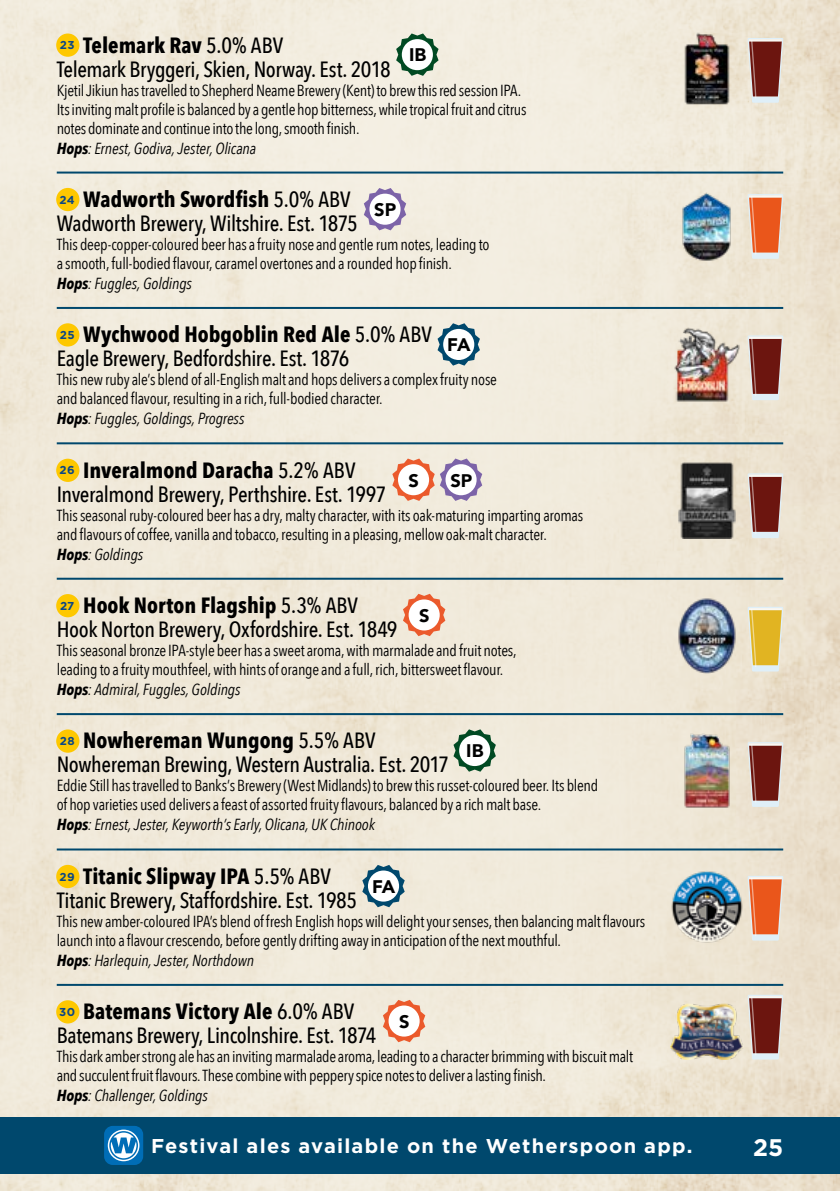
<style>
.page{position:relative;width:840px;height:1191px;background:#fff}
.page>*{position:absolute;margin:0;border:0;box-sizing:border-box;transform-origin:0 0}
.t1{font:700 24px "Gotham";color:#fff}
.t2{font:500 22px/24px "Avenir Next Condensed";letter-spacing:-.02em;color:#000}
.t3{font:700 20px "Gotham";letter-spacing:.06em;color:#fff}
.t4{font:900 18.2px "Avenir";color:#000}
.t5{font:16px/19.4px "Avenir Next Condensed";letter-spacing:-.015em;color:#000}
.t6{font:700 11.4px "Gotham";letter-spacing:.03em;color:#0b4685}
.s1{font-weight:700}
.s2{font-weight:700;font-style:italic}
.s3{font-style:italic}
</style>
<div class="page">
<img style="left:0;top:0;width:839px;height:1191px">
<div style="left:0;top:1117px;width:839px;height:57px;background:#00486d"></div>
<div style="left:104px;top:1125px;width:39px;height:40px;background:#006db6;border-radius:9px"></div>
<svg style="left:108px;top:1129px;width:31px;height:32px"></svg>
<hr style="left:57px;top:171px;width:725px;height:2px;background:#00486d">
<hr style="left:57px;top:307px;width:725px;height:2px;background:#00486d">
<hr style="left:57px;top:442px;width:725px;height:2px;background:#00486d">
<hr style="left:57px;top:578px;width:725px;height:2px;background:#00486d">
<hr style="left:57px;top:713px;width:725px;height:2px;background:#00486d">
<hr style="left:57px;top:848px;width:725px;height:2px;background:#00486d">
<hr style="left:57px;top:984px;width:725px;height:2px;background:#00486d">
<div style="left:56px;top:34px;width:23px;height:23px;background:#fec800;border-radius:50%"></div>
<img style="left:682px;top:30px;width:48px;height:77px">
<svg style="left:747px;top:38px;width:35px;height:65px;background:#945a54"></svg>
<div style="left:56px;top:188px;width:23px;height:23px;background:#fec800;border-radius:50%"></div>
<img style="left:681px;top:191px;width:50px;height:71px">
<svg style="left:747px;top:194px;width:35px;height:65px;background:#e9855c"></svg>
<div style="left:56px;top:323px;width:23px;height:23px;background:#fec800;border-radius:50%"></div>
<img style="left:672px;top:327px;width:68px;height:76px">
<svg style="left:747px;top:335px;width:35px;height:65px;background:#945a54"></svg>
<div style="left:56px;top:459px;width:23px;height:23px;background:#fec800;border-radius:50%"></div>
<img style="left:678px;top:462px;width:56px;height:76px">
<svg style="left:747px;top:473px;width:35px;height:65px;background:#935954"></svg>
<div style="left:56px;top:594px;width:23px;height:23px;background:#fec800;border-radius:50%"></div>
<img style="left:677px;top:597px;width:58px;height:76px">
<svg style="left:747px;top:607px;width:35px;height:64px;background:#e3c55f"></svg>
<div style="left:56px;top:729px;width:23px;height:23px;background:#fec800;border-radius:50%"></div>
<img style="left:682px;top:733px;width:48px;height:76px">
<svg style="left:747px;top:742px;width:35px;height:65px;background:#935954"></svg>
<div style="left:56px;top:865px;width:23px;height:23px;background:#fec800;border-radius:50%"></div>
<img style="left:669px;top:869px;width:74px;height:74px">
<svg style="left:747px;top:876px;width:35px;height:64px;background:#e9845a"></svg>
<div style="left:56px;top:1000px;width:23px;height:23px;background:#fec800;border-radius:50%"></div>
<img style="left:669px;top:1003px;width:74px;height:57px">
<svg style="left:747px;top:994px;width:35px;height:65px;background:#935954"></svg>
<svg style="left:437px;top:323px;width:42px;height:43px"></svg>
<div style="left:443px;top:329px;width:31px;height:31px;background:#fff;border-radius:50%"></div>
<svg style="left:362px;top:865px;width:42px;height:42px"></svg>
<div style="left:368px;top:870px;width:31px;height:31px;background:#fff;border-radius:50%"></div>
<svg style="left:396px;top:33px;width:42px;height:43px"></svg>
<div style="left:401px;top:39px;width:31px;height:31px;background:#fff;border-radius:50%"></div>
<svg style="left:453px;top:729px;width:42px;height:42px"></svg>
<div style="left:459px;top:735px;width:31px;height:31px;background:#fff;border-radius:50%"></div>
<svg style="left:363px;top:188px;width:43px;height:42px"></svg>
<div style="left:369px;top:194px;width:31px;height:31px;background:#fff;border-radius:50%"></div>
<svg style="left:403px;top:594px;width:42px;height:42px"></svg>
<div style="left:408px;top:599px;width:31px;height:31px;background:#fff;border-radius:50%"></div>
<svg style="left:382px;top:999px;width:43px;height:43px"></svg>
<div style="left:388px;top:1005px;width:31px;height:31px;background:#fff;border-radius:50%"></div>
<svg style="left:392px;top:458px;width:90px;height:43px"></svg>
<div style="left:445px;top:464px;width:31px;height:31px;background:#fff;border-radius:50%"></div>
<h2 class="t2" style="left:57px;top:33px;width:335px;text-indent:26px"><span class="s1">Telemark Rav</span> 5.0% ABV<br>Telemark Bryggeri, Skien, Norway. Est. 2018</h2>
<p class="t5" style="left:57px;top:79px;width:471px">Kjetil Jikiun has travelled to Shepherd Neame Brewery (Kent) to brew this red session IPA.<br>Its inviting malt profile is balanced by a gentle hop bitterness, while tropical fruit and citrus notes dominate and continue into the long, smooth finish.<br><span class="s2">Hops</span><span class="s3">: Ernest, Godiva, Jester, Olicana</span></p>
<h2 class="t2" style="left:57px;top:187px;width:302px;text-indent:26px"><span class="s1">Wadworth Swordfish</span> 5.0% ABV<br>Wadworth Brewery, Wiltshire. Est. 1875</h2>
<p class="t5" style="left:57px;top:234px;width:434px">This deep-copper-coloured beer has a fruity nose and gentle rum notes, leading to a smooth, full-bodied flavour, caramel overtones and a rounded hop finish.<br><span class="s2">Hops</span><span class="s3">: Fuggles, Goldings</span></p>
<h2 class="t2" style="left:57px;top:322px;width:376px;text-indent:26px"><span class="s1">Wychwood Hobgoblin Red Ale</span> 5.0% ABV<br>Eagle Brewery, Bedfordshire. Est. 1876</h2>
<p class="t5" style="left:57px;top:369px;width:441px">This new ruby ale’s blend of all-English malt and hops delivers a complex fruity nose and balanced flavour, resulting in a rich, full-bodied character.<br><span class="s2">Hops</span><span class="s3">: Fuggles, Goldings, Progress</span></p>
<h2 class="t2" style="left:57px;top:458px;width:331px;text-align:center"><span class="s1">Inveralmond Daracha</span> 5.2% ABV<br>Inveralmond Brewery, Perthshire. Est. 1997</h2>
<p class="t5" style="left:57px;top:504px;width:527px">This seasonal ruby-coloured beer has a dry, malty character, with its oak-maturing imparting aromas and flavours of coffee, vanilla and tobacco, resulting in a pleasing, mellow oak-malt character.<br><span class="s2">Hops</span><span class="s3">: Goldings</span></p>
<h2 class="t2" style="left:57px;top:593px;width:342px;text-align:center"><span class="s1">Hook Norton Flagship</span> 5.3% ABV<br>Hook Norton Brewery, Oxfordshire. Est. 1849</h2>
<p class="t5" style="left:57px;top:640px;width:461px">This seasonal bronze IPA-style beer has a sweet aroma, with marmalade and fruit notes, leading to a fruity mouthfeel, with hints of orange and a full, rich, bittersweet flavour.<br><span class="s2">Hops</span><span class="s3">: Admiral, Fuggles, Goldings</span></p>
<h2 class="t2" style="left:57px;top:728px;width:394px;text-indent:26px"><span class="s1">Nowhereman Wungong</span> 5.5% ABV<br>Nowhereman Brewing, Western Australia. Est. 2017</h2>
<p class="t5" style="left:57px;top:775px;width:542px">Eddie Still has travelled to Banks’s Brewery (West Midlands) to brew this russet-coloured beer. Its blend of hop varieties used delivers a feast of assorted fruity flavours, balanced by a rich malt base.<br><span class="s2">Hops</span><span class="s3">: Ernest, Jester, Keyworth’s Early, Olicana, UK Chinook</span></p>
<h2 class="t2" style="left:57px;top:864px;width:302px;text-align:center"><span class="s1">Titanic Slipway IPA</span> 5.5% ABV<br>Titanic Brewery, Staffordshire. Est. 1985</h2>
<p class="t5" style="left:57px;top:910px;width:590px">This new amber-coloured IPA’s blend of fresh English hops will delight your senses, then balancing malt flavours launch into a flavour crescendo, before gently drifting away in anticipation of the next mouthful.<br><span class="s2">Hops</span><span class="s3">: Harlequin, Jester, Northdown</span></p>
<h2 class="t2" style="left:57px;top:999px;width:321px;text-align:center"><span class="s1">Batemans Victory Ale</span> 6.0% ABV<br>Batemans Brewery, Lincolnshire. Est. 1874</h2>
<p class="t5" style="left:57px;top:1046px;width:577px">This dark amber strong ale has an inviting marmalade aroma, leading to a character brimming with biscuit malt and succulent fruit flavours. These combine with peppery spice notes to deliver a lasting finish.<br><span class="s2">Hops</span><span class="s3">: Challenger, Goldings</span></p>
<p class="t6" style="left:60px;top:38px;width:16px">23</p>
<p class="t4" style="left:409px;top:40px;width:19px">IB</p>
<p class="t6" style="left:59px;top:192px;width:17px">24</p>
<p class="t4" style="left:374px;top:194px;width:23px">SP</p>
<p class="t6" style="left:60px;top:327px;width:16px">25</p>
<p class="t4" style="left:447px;top:329px;width:25px">FA</p>
<p class="t6" style="left:60px;top:463px;width:17px">26</p>
<p class="t4" style="left:408px;top:464px;width:12px">S</p>
<p class="t4" style="left:450px;top:464px;width:23px">SP</p>
<p class="t6" style="left:60px;top:598px;width:16px">27</p>
<p class="t4" style="left:419px;top:600px;width:12px">S</p>
<p class="t6" style="left:60px;top:733px;width:16px">28</p>
<p class="t4" style="left:466px;top:735px;width:19px">IB</p>
<p class="t6" style="left:60px;top:869px;width:17px">29</p>
<p class="t4" style="left:372px;top:871px;width:25px">FA</p>
<p class="t6" style="left:59px;top:1004px;width:17px">30</p>
<p class="t4" style="left:399px;top:1006px;width:12px">S</p>
<p class="t3" style="left:151px;top:1132px;width:542px">Festival ales available on the Wetherspoon app.</p>
<h1 class="t1" style="left:752px;top:1131px;width:32px">25</h1>
</div>
